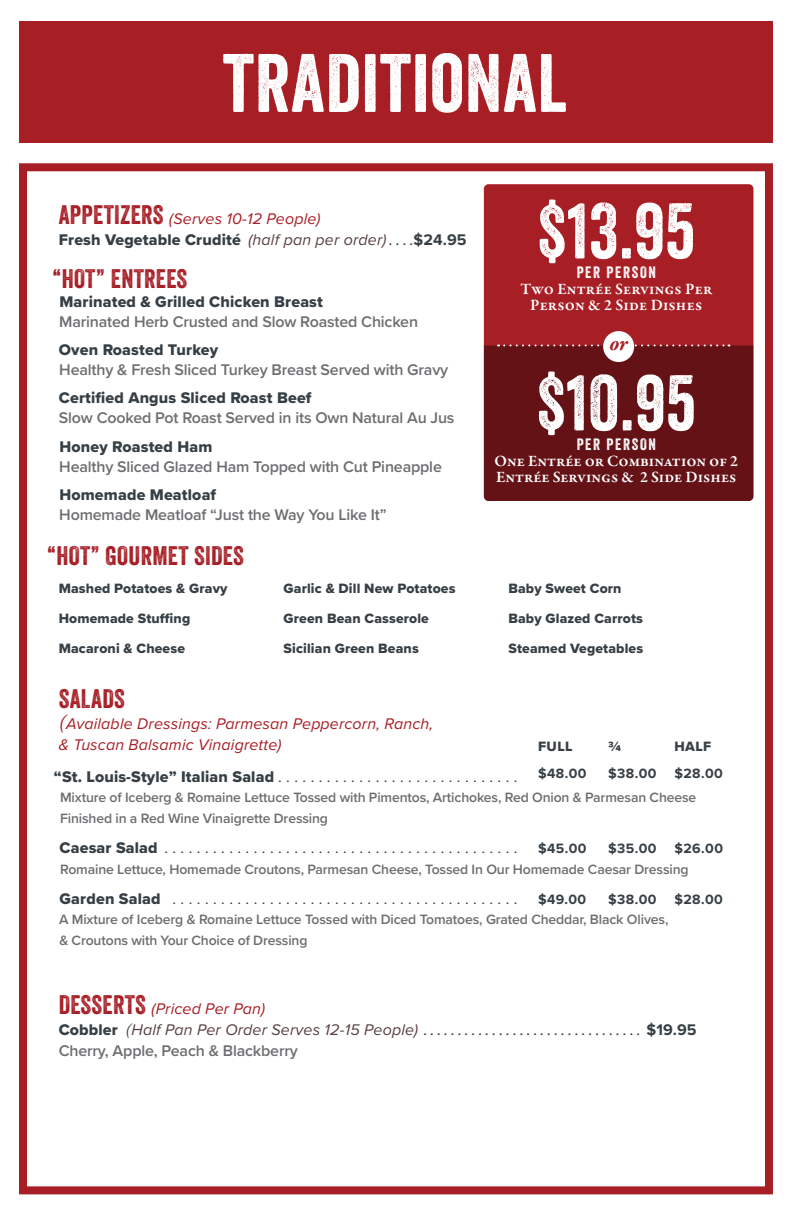
<style>
.page{position:relative;width:792px;height:1224px;background:#fff}
.page>*{position:absolute;margin:0;border:0;box-sizing:border-box;transform-origin:0 0}
.t1{font:80px "Veneer";letter-spacing:.01em;color:#fff}
.t2{font:76px "Veneer";letter-spacing:.01em;color:#fff}
.t3{font:26px "Veneer";letter-spacing:.01em;color:#a71e25}
.t4{font:italic 700 22px "Garamond Premr Pro";color:#a71e25}
.t5{font:600 16px "Proxima Nova";letter-spacing:-.01em;color:#6d6e71}
.t6{font:16px "Proxima Nova";color:#363f45}
.t7{font:16px "Proxima Nova Extrabld";letter-spacing:.01em;color:#363f45}
.t8{font:italic 16px/21px "Proxima Nova";letter-spacing:.01em;color:#594040}
.t9{font:italic 16px/21px "Proxima Nova";letter-spacing:.01em;color:#a71e25}
.t10{font:600 16px/16px "Garamond Premr Pro";color:#fff}
.t11{font:16px "Veneer";letter-spacing:.1em;color:#fff}
.t12{font:600 14px/21px "Proxima Nova";letter-spacing:-.01em;color:#6d6e71}
.t13{font:14px/30px "Proxima Nova Extrabld";letter-spacing:.01em;color:#363f45}
.t14{font:700 14px "Proxima Nova";letter-spacing:.03em;color:#363f45}
.s1{font-family:"Veneer";font-style:normal;font-size:26px}
.s2{font-family:"Proxima Nova";font-style:italic;color:#594040}
.s3{font-family:"Garamond Premr Pro";font-weight:500}
.s4{font-family:"Proxima Nova";font-weight:700}
.s5{font-family:"Garamond Premr Pro Med It";font-style:normal;font-size:20px}
.s6{font-family:"Proxima Nova Extrabld"}
.s7{font-family:"Veneer";font-style:normal;font-size:26px;color:#a71e25}
.s8{color:#a71e25}
.s9{font-family:"Proxima Nova Extrabld";font-style:normal;color:#363f45}
.s10{font-family:"Garamond Premr Pro Med It";font-style:normal;color:#363f45}
.s11{font-family:"Garamond Premr Pro";font-weight:500;font-style:normal;color:#363f45}
.s12{font-weight:700;font-style:normal;color:#363f45}
.s13{font-weight:600;font-style:normal;color:#6d6e71}
</style>
<div class="page">
<div style="left:19px;top:22px;width:754px;height:121px;background:#a71e25"></div>
<div style="left:484px;top:184px;width:269px;height:317px;background:#a71e25;border-radius:5px"></div>
<div style="left:484px;top:345px;width:269px;height:156px;background:#651217"></div>
<svg style="left:498px;top:344px;width:231px;height:2px"></svg>
<div style="left:603px;top:331px;width:31px;height:31px;background:#fff;border-radius:50%"></div>
<div style="left:19px;top:163px;width:754px;height:1031px;border:8px solid #a71e25"></div>
<h1 class="t1" style="left:223px;top:34px;width:346px">TRADITIONAL</h1>
<p class="t9" style="left:59px;top:207px;width:263px"><span class="s1">APPETIZERS</span> (Serves 10-12 People)</p>
<p class="t7" style="left:59px;top:228px;width:410px">Fresh Vegetable Crudité <span class="s2">(half pan per order)</span> <span class="s3">. . .</span> <span class="s4">$24.95</span></p>
<h3 class="t3" style="left:52px;top:263px;width:137px">“HOT” ENTREES</h3>
<p class="t7" style="left:59px;top:290px;width:265px">Marinated &amp; Grilled Chicken Breast</p>
<p class="t5" style="left:59px;top:310px;width:360px">Marinated Herb Crusted and Slow Roasted Chicken</p>
<p class="t7" style="left:59px;top:338px;width:161px">Oven Roasted Turkey</p>
<p class="t5" style="left:59px;top:358px;width:391px">Healthy &amp; Fresh Sliced Turkey Breast Served with Gravy</p>
<p class="t7" style="left:59px;top:386px;width:254px">Certified Angus Sliced Roast Beef</p>
<p class="t5" style="left:59px;top:406px;width:397px">Slow Cooked Pot Roast Served in its Own Natural Au Jus</p>
<p class="t7" style="left:59px;top:434px;width:154px">Honey Roasted Ham</p>
<p class="t5" style="left:59px;top:454px;width:384px">Healthy Sliced Glazed Ham Topped with Cut Pineapple</p>
<p class="t7" style="left:59px;top:483px;width:158px">Homemade Meatloaf</p>
<p class="t5" style="left:59px;top:503px;width:329px">Homemade Meatloaf “Just the Way You Like It”</p>
<h2 class="t2" style="left:537px;top:185px;width:159px">$13.95</h2>
<p class="t11" style="left:577px;top:263px;width:81px">PER PERSON</p>
<p class="t10" style="left:520px;top:282px;width:193px;text-align:center">Two Entrée Servings Per<br>Person &amp; 2 Side Dishes</p>
<h3 class="t4" style="left:609px;top:330px;width:20px">or</h3>
<h2 class="t2" style="left:537px;top:357px;width:161px">$10.95</h2>
<p class="t11" style="left:577px;top:435px;width:81px">PER PERSON</p>
<p class="t10" style="left:495px;top:454px;width:245px">One Entrée or Combination of 2<br>Entrée Servings &amp; 2 Side Dishes</p>
<h3 class="t3" style="left:47px;top:540px;width:199px">“HOT” GOURMET SIDES</h3>
<p class="t13" style="left:59px;top:573px;width:170px">Mashed Potatoes &amp; Gravy<br>Homemade Stuffing<br>Macaroni &amp; Cheese</p>
<p class="t13" style="left:284px;top:573px;width:173px">Garlic &amp; Dill New Potatoes<br>Green Bean Casserole<br>Sicilian Green Beans</p>
<p class="t13" style="left:508px;top:573px;width:136px">Baby Sweet Corn<br>Baby Glazed Carrots<br>Steamed Vegetables</p>
<h3 class="t3" style="left:59px;top:683px;width:68px">SALADS</h3>
<p class="t9" style="left:59px;top:713px;width:376px"><span class="s5">(</span>Available Dressings: Parmesan Peppercorn, Ranch, &amp; Tuscan Balsamic Vinaigrette)</p>
<p class="t13" style="left:538px;top:731px;width:36px">FULL</p>
<p class="t13" style="left:608px;top:731px;width:14px">¾</p>
<p class="t13" style="left:674px;top:731px;width:38px">HALF</p>
<p class="t14" style="left:538px;top:763px;width:50px">$48.00</p>
<p class="t14" style="left:608px;top:763px;width:50px">$38.00</p>
<p class="t14" style="left:674px;top:763px;width:50px">$28.00</p>
<p class="t6" style="left:54px;top:764px;width:457px"><span class="s6">“St. Louis-Style” Italian Salad</span> . . . . . . . . . . . . . . . . . . . . . . . . . . . . .</p>
<p class="t12" style="left:60px;top:786px;width:638px">Mixture of Iceberg &amp; Romaine Lettuce Tossed with Pimentos, Artichokes, Red Onion &amp; Parmesan Cheese<br>Finished in a Red Wine Vinaigrette Dressing</p>
<p class="t6" style="left:60px;top:835px;width:451px"><span class="s6">Caesar Salad</span> . . . . . . . . . . . . . . . . . . . . . . . . . . . . . . . . . . . . . . . . . . .</p>
<p class="t12" style="left:60px;top:858px;width:630px">Romaine Lettuce, Homemade Croutons, Parmesan Cheese, Tossed In Our Homemade Caesar Dressing</p>
<p class="t6" style="left:60px;top:886px;width:451px"><span class="s6">Garden Salad</span> . . . . . . . . . . . . . . . . . . . . . . . . . . . . . . . . . . . . . . . . . .</p>
<p class="t12" style="left:59px;top:908px;width:611px">A Mixture of Iceberg &amp; Romaine Lettuce Tossed with Diced Tomatoes, Grated Cheddar, Black Olives, &amp; Croutons with Your Choice of Dressing</p>
<p class="t14" style="left:538px;top:838px;width:50px">$45.00</p>
<p class="t14" style="left:608px;top:838px;width:50px">$35.00</p>
<p class="t14" style="left:674px;top:838px;width:50px">$26.00</p>
<p class="t14" style="left:538px;top:888px;width:50px">$49.00</p>
<p class="t14" style="left:608px;top:888px;width:50px">$38.00</p>
<p class="t14" style="left:674px;top:888px;width:50px">$28.00</p>
<p class="t8" style="left:59px;top:997px;width:640px"><span class="s7">DESSERTS</span> <span class="s8">(Priced Per Pan)<br></span><span class="s9">Cobbler</span> <span class="s10">(</span>Half Pan Per Order Serves 12-15 People) <span class="s11">. . . . . . . . . . . . . . . . . . . . . . . . . . . . . . . .</span> <span class="s12">$19.95<br></span><span class="s13">Cherry, Apple, Peach &amp; Blackberry</span></p>
</div>
